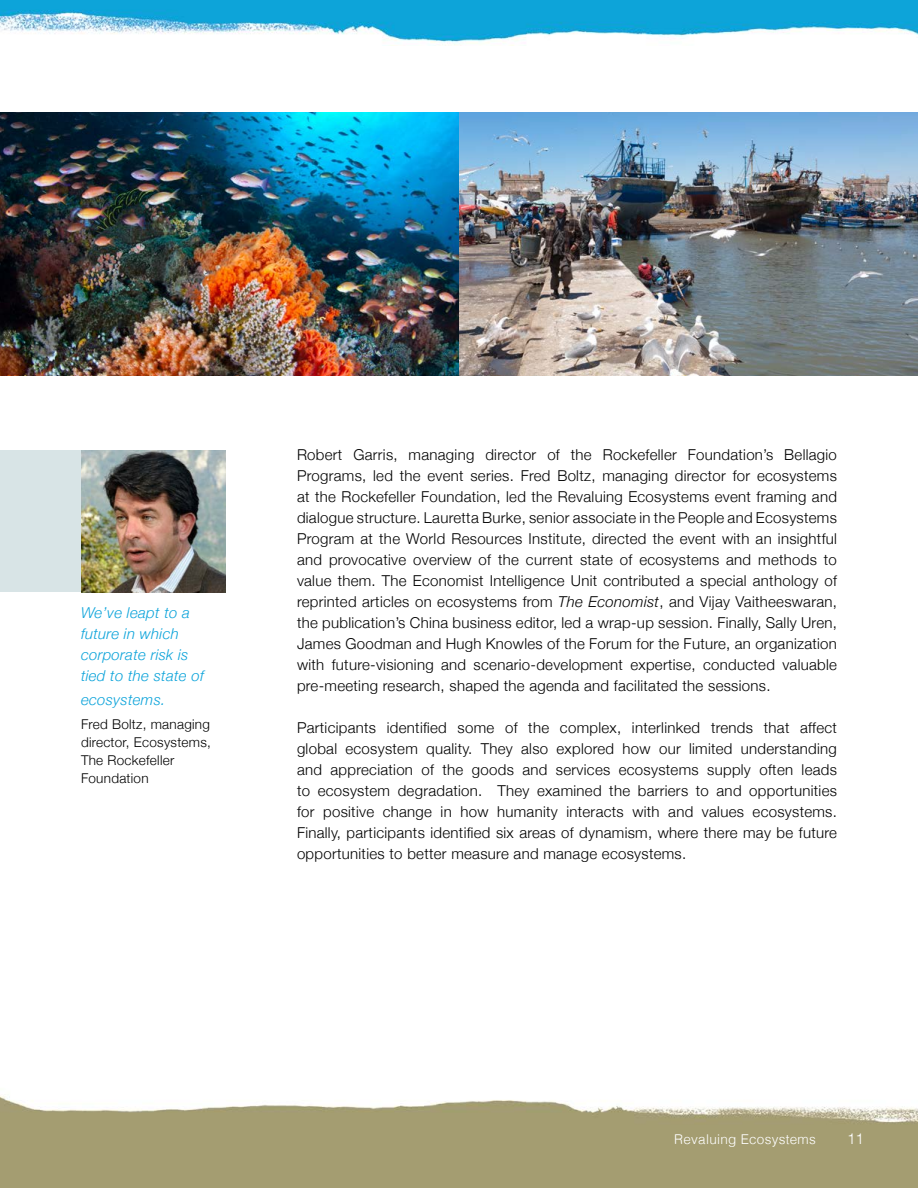
<style>
.page{position:relative;width:918px;height:1188px;background:#fff}
.page>*{position:absolute;margin:0;border:0;box-sizing:border-box;transform-origin:0 0}
.t1{font:300 15px/21px "Helvetica Neue";letter-spacing:.02em;color:#000;text-align:justify}
.t2{font:italic 300 15px/21px "Helvetica Neue";letter-spacing:.02em;color:#0ba3da}
.t3{font:300 15px "Helvetica";color:#fff}
.t4{font:300 13.5px/18px "Helvetica Neue";letter-spacing:.02em;color:#000}
.t5{font:300 13.5px "Helvetica";letter-spacing:.02em;color:#fff}
.s1{font-style:italic}
</style>
<div class="page">
<img style="left:0;top:1095px;width:918px;height:93px">
<img style="left:0;top:0;width:918px;height:45px">
<img style="left:0;top:112px;width:459px;height:264px">
<div style="left:0;top:451px;width:145px;height:141px;background:#d8e4e6"></div>
<img style="left:81px;top:451px;width:145px;height:141px">
<img style="left:459px;top:112px;width:459px;height:264px">
<p class="t2" style="left:81px;top:601px;width:124px">We’ve leapt to a future in which corporate risk is tied to the state of</p>
<p class="t2" style="left:81px;top:688px;width:86px">ecosystems.</p>
<p class="t4" style="left:81px;top:715px;width:131px">Fred Boltz, managing director, Ecosystems,<br>The Rockefeller<br>Foundation</p>
<p class="t1" style="left:297px;top:443px;width:542px">Robert Garris, managing director of the Rockefeller Foundation’s Bellagio Programs, led the event series. Fred Boltz, managing director for ecosystems at the Rockefeller Foundation, led the Revaluing Ecosystems event framing and dialogue structure. Lauretta Burke, senior associate in the People and Ecosystems Program at the World Resources Institute, directed the event with an insightful and provocative overview of the current state of ecosystems and methods to value them. The Economist Intelligence Unit contributed a special anthology of reprinted articles on ecosystems from <span class="s1">The Economist</span>, and Vijay Vaitheeswaran, the publication’s China business editor, led a wrap-up session. Finally, Sally Uren, James Goodman and Hugh Knowles of the Forum for the Future, an organization with future-visioning and scenario-development expertise, conducted valuable pre-meeting research, shaped the agenda and facilitated the sessions.</p>
<p class="t1" style="left:297px;top:716px;width:542px">Participants identified some of the complex, interlinked trends that affect global ecosystem quality. They also explored how our limited understanding and appreciation of the goods and services ecosystems supply often leads to ecosystem degradation. They examined the barriers to and opportunities for positive change in how humanity interacts with and values ecosystems.<br>Finally, participants identified six areas of dynamism, where there may be future opportunities to better measure and manage ecosystems.</p>
<p class="t5" style="left:674px;top:1128px;width:143px">Revaluing Ecosystems</p>
<p class="t3" style="left:847px;top:1127px;width:18px">11</p>
</div>
